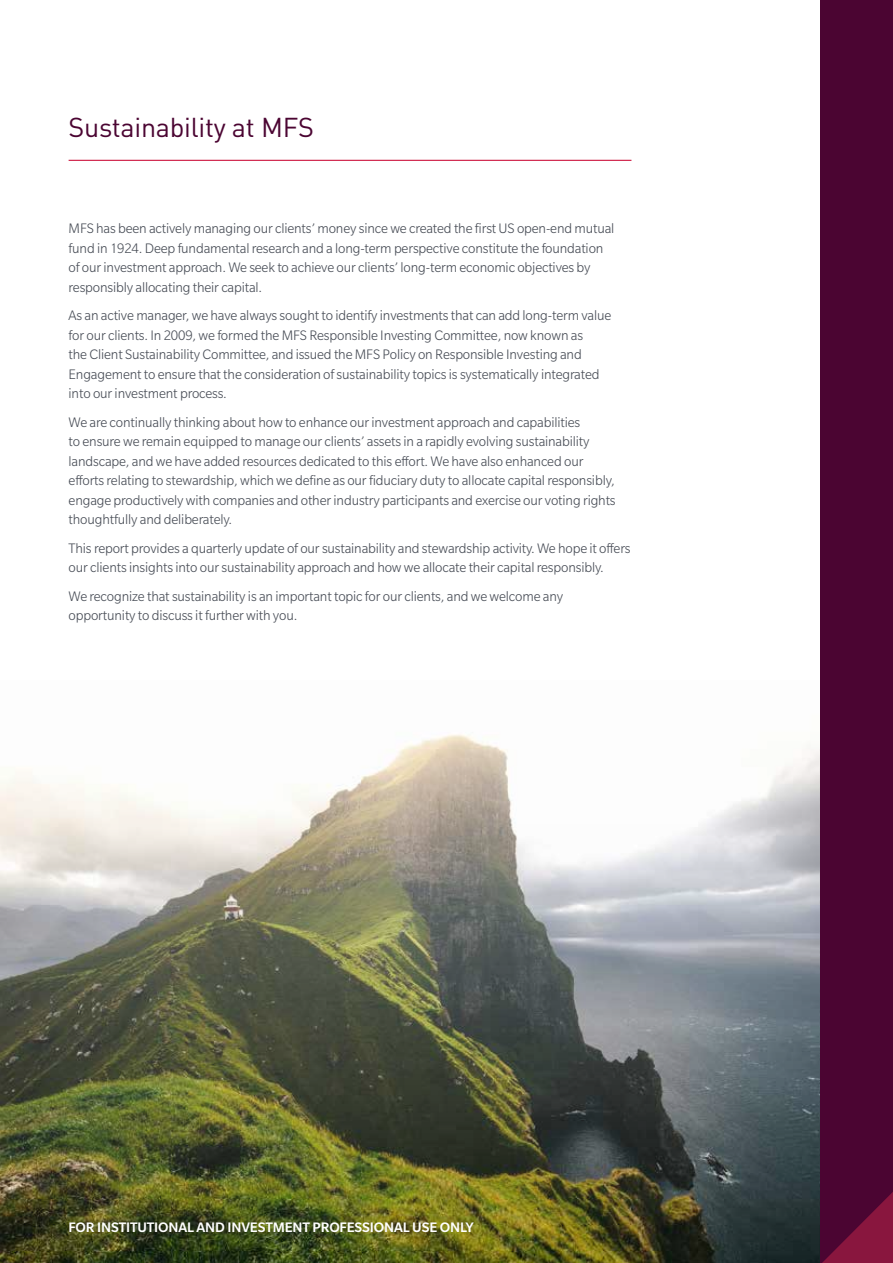
<style>
.page{position:relative;width:893px;height:1263px;background:#fff}
.page>*{position:absolute;margin:0;border:0;box-sizing:border-box;transform-origin:0 0}
.t1{font:27px "DINOT";letter-spacing:-.01em;color:#4b0532}
.t2{font:300 15px/19.5px "Slate Std";letter-spacing:-.01em;color:#474c55}
.t3{font:500 15px "Slate Std";letter-spacing:-.01em;color:#fff}
</style>
<div class="page">
<img style="left:0;top:734px;width:820px;height:529px">
<hr style="left:69px;top:160px;width:562px;height:1px;background:#cd163f">
<div style="left:820px;top:0;width:73px;height:1263px;background:#4b0532"></div>
<svg style="left:822px;top:1192px;width:71px;height:71px"></svg>
<h1 class="t1" style="left:69px;top:111px;width:247px">Sustainability at MFS</h1>
<p class="t2" style="left:69px;top:219px;width:547px">MFS has been actively managing our clients’ money since we created the first US open-end mutual fund in 1924. Deep fundamental research and a long-term perspective constitute the foundation of our investment approach. We seek to achieve our clients’ long-term economic objectives by responsibly allocating their capital.</p>
<p class="t2" style="left:69px;top:306px;width:544px">As an active manager, we have always sought to identify investments that can add long-term value for our clients. In 2009, we formed the MFS Responsible Investing Committee, now known as<br>the Client Sustainability Committee, and issued the MFS Policy on Responsible Investing and Engagement to ensure that the consideration of sustainability topics is systematically integrated into our investment process.</p>
<p class="t2" style="left:69px;top:412px;width:549px">We are continually thinking about how to enhance our investment approach and capabilities<br>to ensure we remain equipped to manage our clients’ assets in a rapidly evolving sustainability landscape, and we have added resources dedicated to this effort. We have also enhanced our efforts relating to stewardship, which we define as our fiduciary duty to allocate capital responsibly, engage productively with companies and other industry participants and exercise our voting rights thoughtfully and deliberately.</p>
<p class="t2" style="left:69px;top:538px;width:564px">This report provides a quarterly update of our sustainability and stewardship activity. We hope it offers our clients insights into our sustainability approach and how we allocate their capital responsibly.</p>
<p class="t2" style="left:69px;top:586px;width:496px">We recognize that sustainability is an important topic for our clients, and we welcome any opportunity to discuss it further with you.</p>
<p class="t3" style="left:68px;top:1220px;width:407px">FOR INSTITUTIONAL AND INVESTMENT PROFESSIONAL USE ONLY</p>
</div>
